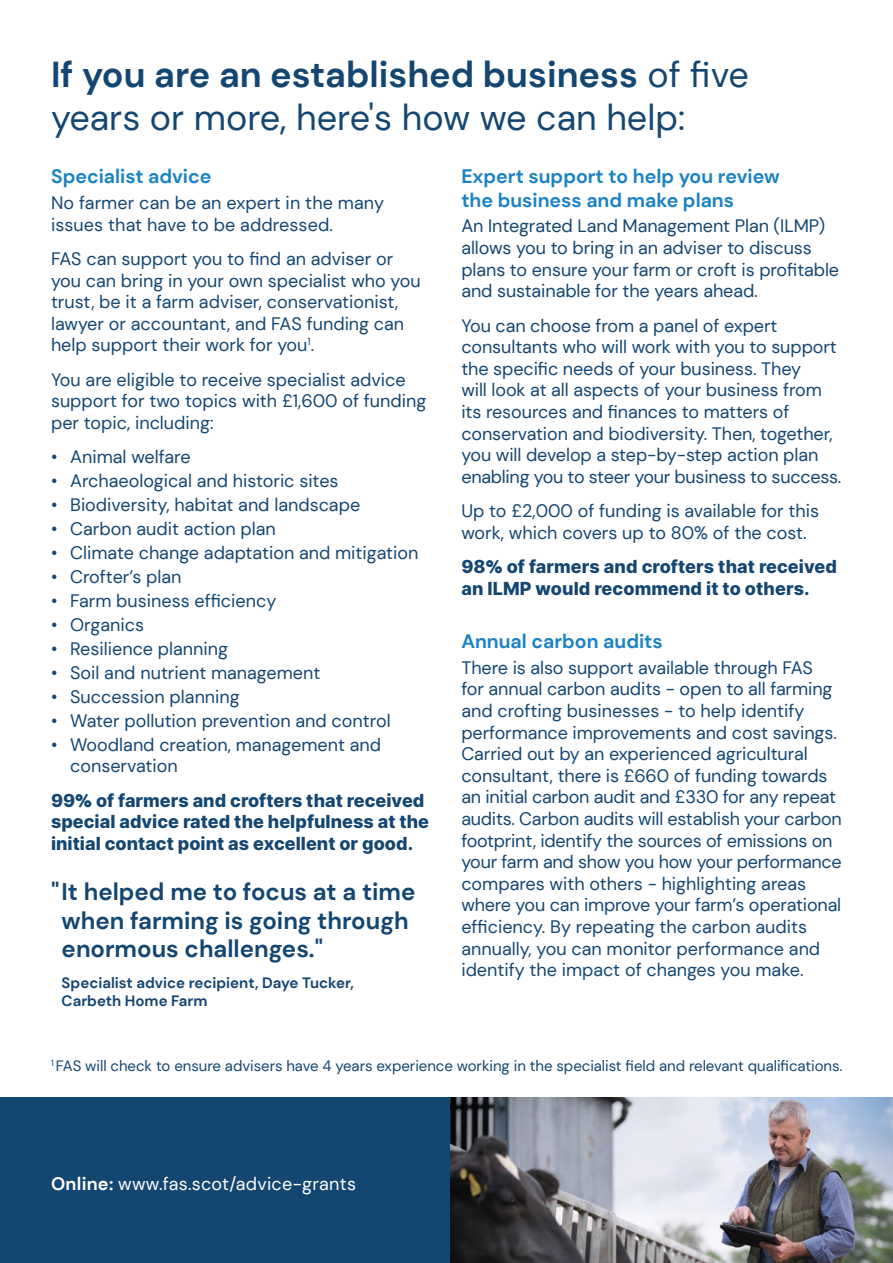
<style>
.page{position:relative;width:893px;height:1263px;background:#fff}
.page>*{position:absolute;margin:0;border:0;box-sizing:border-box;transform-origin:0 0}
.Heading{font:36px/43.2px "DM Sans";color:#144672}
.t1{font:700 24px/28.8px "DM Sans";color:#144672}
.Subheading_1{font:700 19.5px/23.4px "DM Sans";color:#1b82c4}
.Body_text{font:18px/21.6px "DM Sans";letter-spacing:-.005em;color:#144672}
.Body_text_bold{font:800 18px/21.6px "Inter";color:#144672}
.Bullets{font:18px "DM Sans";letter-spacing:.015em;color:#fff}
.t2{font:15px "DM Sans";letter-spacing:-.005em;color:#144672}
.t3{font:700 15px/18px "DM Sans";color:#144672}
.s1{font-weight:700}
.s2{font-family:"Avenir Next"}
</style>
<div class="page">
<div style="left:0;top:1097px;width:893px;height:166px;background:#144672"></div>
<img style="left:451px;top:1097px;width:442px;height:166px">
<p class="Heading" style="left:51px;top:52px;width:699px"><span class="s1">If you are an established business</span> of five years or more, here's how we can help:</p>
<p class="Subheading_1" style="left:51px;top:165px;width:162px">Specialist advice</p>
<p class="Body_text" style="left:51px;top:192px;width:335px">No farmer can be an expert in the many issues that have to be addressed.</p>
<p class="Body_text" style="left:51px;top:248px;width:371px">FAS can support you to find an adviser or you can bring in your own specialist who you trust, be it a farm adviser, conservationist, lawyer or accountant, and FAS funding can help support their work for you<sup>1</sup>.</p>
<p class="Body_text" style="left:51px;top:369px;width:377px">You are eligible to receive specialist advice support for two topics with £1,600 of funding per topic, including:</p>
<p class="Body_text" style="left:51px;top:446px;width:141px">• Animal welfare</p>
<p class="Body_text" style="left:51px;top:470px;width:289px">• Archaeological and historic sites</p>
<p class="Body_text" style="left:51px;top:494px;width:311px">• Biodiversity, habitat and landscape</p>
<p class="Body_text" style="left:51px;top:518px;width:226px">• Carbon audit action plan</p>
<p class="Body_text" style="left:51px;top:542px;width:369px">• Climate change adaptation and mitigation</p>
<p class="Body_text" style="left:51px;top:566px;width:132px">• Crofter’s plan</p>
<p class="Body_text" style="left:51px;top:590px;width:227px">• Farm business efficiency</p>
<p class="Body_text" style="left:51px;top:614px;width:95px">• Organics</p>
<p class="Body_text" style="left:51px;top:638px;width:179px">• Resilience planning</p>
<p class="Body_text" style="left:51px;top:662px;width:271px">• Soil and nutrient management</p>
<p class="Body_text" style="left:51px;top:685px;width:190px">• Succession planning</p>
<p class="Body_text" style="left:51px;top:709px;width:341px">• Water pollution prevention and control</p>
<p class="Body_text" style="left:70px;top:733px;width:313px;text-indent:-19px">• Woodland creation, management and conservation</p>
<p class="Body_text_bold" style="left:51px;top:789px;width:380px">99<span class="s2">%</span> of farmers and crofters that received special advice rated the helpfulness at the initial contact point as excellent or good.</p>
<p class="t1" style="left:62px;top:877px;width:355px;text-indent:-11px">"It helped me to focus at a time when farming is going through enormous challenges."</p>
<p class="t3" style="left:62px;top:974px;width:294px">Specialist advice recipient, Daye Tucker,<br>Carbeth Home Farm</p>
<p class="Subheading_1" style="left:461px;top:165px;width:320px">Expert support to help you review the business and make plans</p>
<p class="Body_text" style="left:461px;top:215px;width:379px">An Integrated Land Management Plan (ILMP) allows you to bring in an adviser to discuss plans to ensure your farm or croft is profitable and sustainable for the years ahead.</p>
<p class="Body_text" style="left:461px;top:314px;width:381px">You can choose from a panel of expert consultants who will work with you to support the specific needs of your business. They<br>will look at all aspects of your business from its resources and finances to matters of conservation and biodiversity. Then, together, you will develop a step-by-step action plan enabling you to steer your business to success.</p>
<p class="Body_text" style="left:461px;top:500px;width:359px">Up to £2,000 of funding is available for this work, which covers up to 80% of the cost.</p>
<p class="Body_text_bold" style="left:461px;top:555px;width:377px">98<span class="s2">%</span> of farmers and crofters that received an ILMP would recommend it to others.</p>
<p class="Subheading_1" style="left:461px;top:629px;width:203px">Annual carbon audits</p>
<p class="Body_text" style="left:461px;top:656px;width:382px">There is also support available through FAS<br>for annual carbon audits - open to all farming and crofting businesses - to help identify performance improvements and cost savings.<br>Carried out by an experienced agricultural consultant, there is £660 of funding towards an initial carbon audit and £330 for any repeat audits. Carbon audits will establish your carbon footprint, identify the sources of emissions on your farm and show you how your performance compares with others - highlighting areas where you can improve your farm’s operational efficiency. By repeating the carbon audits annually, you can monitor performance and identify the impact of changes you make.</p>
<p class="t2" style="left:51px;top:1056px;width:793px"><sup>1</sup> FAS will check to ensure advisers have 4 years experience working in the specialist field and relevant qualifications.</p>
<p class="Bullets" style="left:51px;top:1173px;width:306px"><span class="s1">Online:</span> www.fas.scot/advice-grants</p>
</div>
